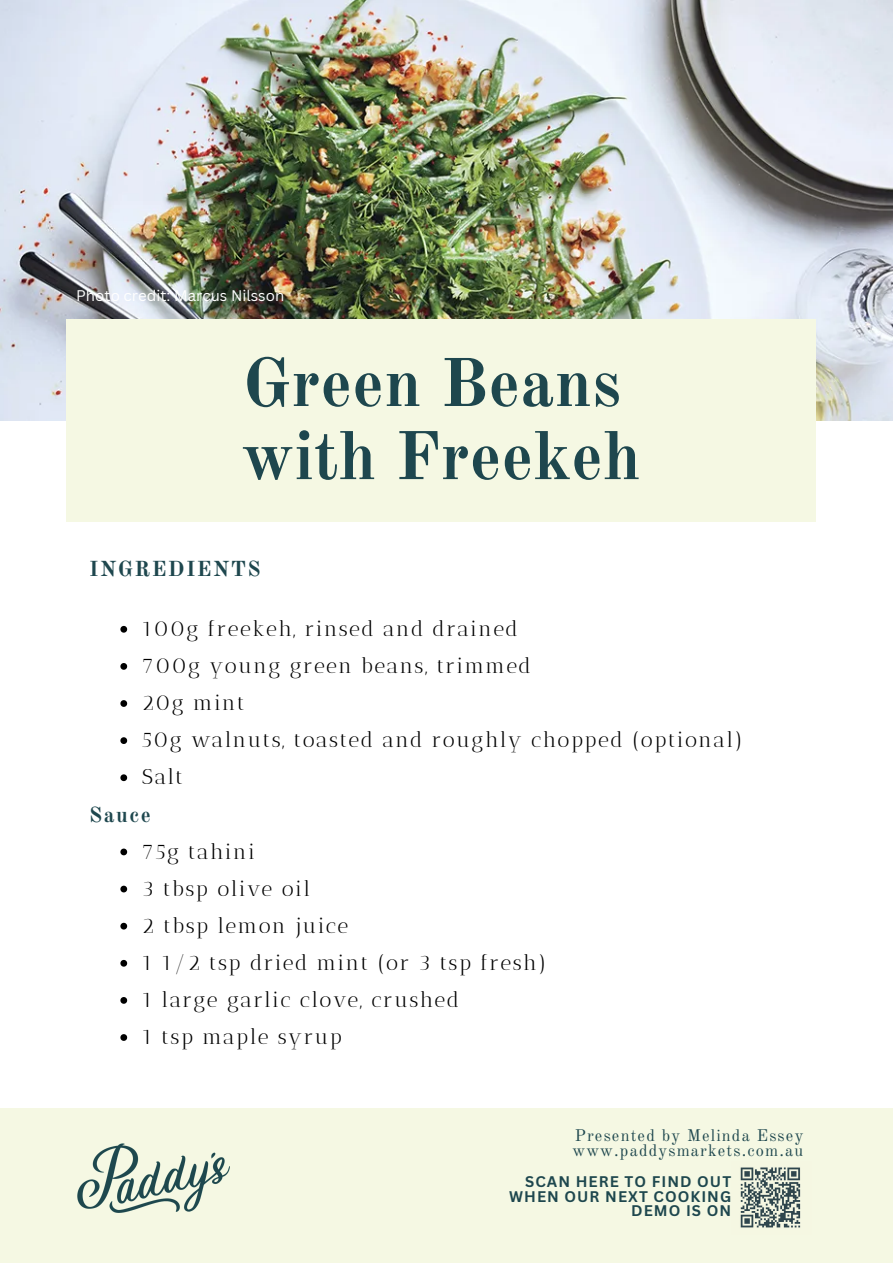
<style>
.page{position:relative;width:893px;height:1264px;background:#fff}
.page>*{position:absolute;margin:0;border:0;box-sizing:border-box;transform-origin:0 0}
.t1{font:700 67.5px "Old Standard";color:#1e474e}
.t2{font:21.3px "Antic Didone";letter-spacing:.07em;color:#000}
.t3{font:700 21.3px "Old Standard";letter-spacing:.07em;color:#1e474e}
.t4{font:16.5px "Old Standard";letter-spacing:.07em;color:#1e474e}
.t5{font:700 15px/14.5px "Canva Sans";letter-spacing:.07em;color:#1e474e;text-align:right}
.t6{font:15px "Canva Sans";color:#fff}
</style>
<div class="page">
<div style="left:0;top:1108px;width:892px;height:154px;background:#f5f8e3"></div>
<img style="left:740px;top:1167px;width:61px;height:61px">
<img style="left:77px;top:1143px;width:152px;height:70px">
<img style="left:0;top:0;width:892px;height:420px">
<div style="left:67px;top:319px;width:748px;height:203px;background:#f5f8e3"></div>
<svg style="left:120px;top:626px;width:7px;height:6px"></svg>
<svg style="left:120px;top:663px;width:7px;height:6px"></svg>
<svg style="left:120px;top:700px;width:7px;height:7px"></svg>
<svg style="left:120px;top:737px;width:7px;height:7px"></svg>
<svg style="left:120px;top:774px;width:7px;height:7px"></svg>
<svg style="left:120px;top:848px;width:7px;height:7px"></svg>
<svg style="left:120px;top:885px;width:7px;height:7px"></svg>
<svg style="left:120px;top:922px;width:7px;height:7px"></svg>
<svg style="left:120px;top:959px;width:7px;height:7px"></svg>
<svg style="left:120px;top:997px;width:7px;height:6px"></svg>
<svg style="left:120px;top:1034px;width:7px;height:6px"></svg>
<p class="t6" style="left:76px;top:285px;width:209px">Photo credit: Marcus Nilsson</p>
<p class="t1" style="left:242px;top:342px;width:380px">Green Beans</p>
<p class="t1" style="left:242px;top:415px;width:400px">with Freekeh</p>
<p class="t3" style="left:89px;top:555px;width:173px">INGREDIENTS</p>
<p class="t2" style="left:142px;top:616px;width:377px">100g freekeh, rinsed and drained</p>
<p class="t2" style="left:142px;top:653px;width:390px">700g young green beans, trimmed</p>
<p class="t2" style="left:142px;top:690px;width:104px">20g mint</p>
<p class="t2" style="left:142px;top:727px;width:602px">50g walnuts, toasted and roughly chopped (optional)</p>
<p class="t2" style="left:142px;top:764px;width:43px">Salt</p>
<p class="t3" style="left:89px;top:801px;width:63px">Sauce</p>
<p class="t2" style="left:142px;top:838px;width:114px">75g tahini</p>
<p class="t2" style="left:142px;top:875px;width:169px">3 tbsp olive oil</p>
<p class="t2" style="left:142px;top:912px;width:208px">2 tbsp lemon juice</p>
<p class="t2" style="left:142px;top:950px;width:406px">1 1/2 tsp dried mint (or 3 tsp fresh)</p>
<p class="t2" style="left:142px;top:987px;width:319px">1 large garlic clove, crushed</p>
<p class="t2" style="left:142px;top:1024px;width:201px">1 tsp maple syrup</p>
<p class="t4" style="left:574px;top:1124px;width:230px">Presented by Melinda Essey</p>
<p class="t4" style="left:572px;top:1140px;width:232px">www.paddysmarkets.com.au</p>
<p class="t5" style="left:509px;top:1173px;width:223px">SCAN HERE TO FIND OUT<br>WHEN OUR NEXT COOKING<br>DEMO IS ON</p>
</div>
